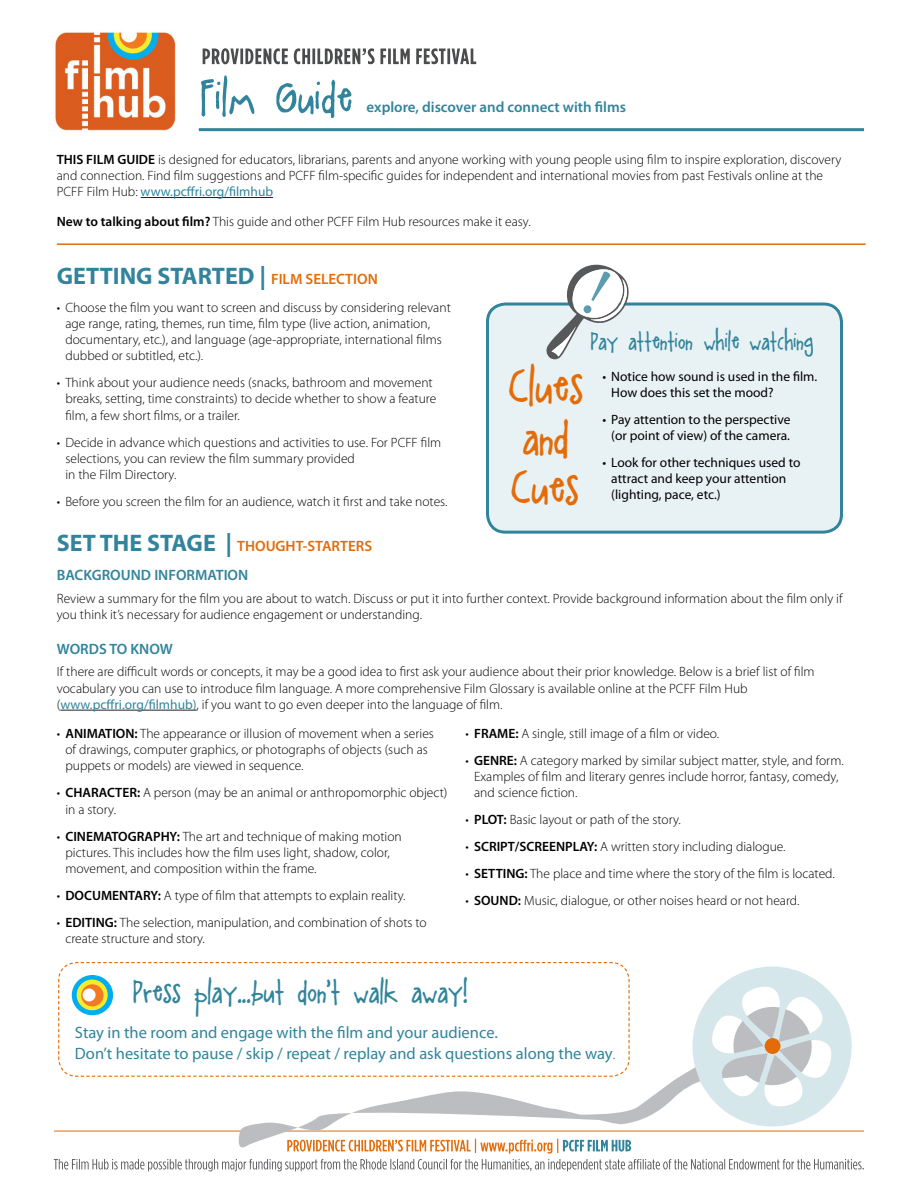
<style>
.page{position:relative;width:918px;height:1188px;background:#fff}
.page>*{position:absolute;margin:0;border:0;box-sizing:border-box;transform-origin:0 0}
.t1{font:42px/50.4px "A Little Pot";color:#e36c09}
.t2{font:27px "A Little Pot";color:#31849b}
.t3{font:700 24px "Myriad Pro";color:#31849b}
.little_pot_little_he{font:21px "A Little Pot";color:#31849b}
.body{font:16.5px/21px "Myriad Pro";color:#31849b}
.sub{font:600 15px "Myriad Pro";color:#31849b}
.t4{font:600 15px "Myriad Pro";color:#e36c09}
.bullets{font:300 13.5px/16.2px "Myriad Pro";color:#000}
.body-2{font:300 13.5px/16.2px "Myriad Pro";color:#000}
.t5{font:13.5px/16.2px "Myriad Pro";color:#000}
.s1{font-weight:600}
.s2{font-weight:400;color:#31849b}
.s3{font-weight:600;font-size:15px;color:#e36c09}
.s4{font-weight:700;font-size:24px;color:#31849b}
.s5{font-weight:300}
</style>
<div class="page">
<img style="left:55px;top:32px;width:121px;height:99px">
<hr style="left:199px;top:128px;width:665px;height:3px;background:#31849b">
<svg style="left:203px;top:48px;width:273px;height:16px"></svg>
<svg style="left:201px;top:76px;width:150px;height:42px"></svg>
<hr style="left:60px;top:710px;width:137px;height:1px;background:#231f20">
<hr style="left:141px;top:197px;width:132px;height:1px;background:#231f20">
<div style="left:488px;top:304px;width:354px;height:228px;background:#e8f1f4;border-radius:18px"></div>
<div style="left:486px;top:303px;width:357px;height:231px;border:3px solid #31849b;border-radius:18px"></div>
<svg style="left:546px;top:264px;width:84px;height:96px"></svg>
<hr style="left:57px;top:243px;width:809px;height:2px;background:#e36c0a">
<svg style="left:54px;top:962px;width:810px;height:209px"></svg>
<svg style="left:72px;top:975px;width:41px;height:40px"></svg>
<div style="left:77px;top:980px;width:31px;height:30px;background:#f4ed2f;border-radius:50%"></div>
<svg style="left:81px;top:984px;width:23px;height:22px"></svg>
<div style="left:83px;top:989px;width:13px;height:12px;background:#fff;border-radius:50%"></div>
<p class="sub" style="left:367px;top:98px;width:261px">explore, discover and connect with films</p>
<p class="body-2" style="left:57px;top:151px;width:786px"><span class="s1">THIS FILM GUIDE</span> is designed for educators, librarians, parents and anyone working with young people using film to inspire exploration, discovery and connection. Find film suggestions and PCFF film-specific guides for independent and international movies from past Festivals online at the<br>PCFF Film Hub: <span class="s2">www.pcffri.org/filmhub</span></p>
<p class="body-2" style="left:57px;top:213px;width:475px"><span class="s1">New to talking about film?</span> This guide and other PCFF Film Hub resources make it easy.</p>
<p class="t3" style="left:57px;top:261px;width:323px">GETTING STARTED | <span class="s3">FILM SELECTION</span></p>
<p class="bullets" style="left:65px;top:299px;width:387px;text-indent:-9px">• Choose the film you want to screen and discuss by considering relevant age range, rating, themes, run time, film type (live action, animation, documentary, etc.), and language (age-appropriate, international films dubbed or subtitled, etc.).</p>
<p class="bullets" style="left:65px;top:374px;width:372px;text-indent:-9px">• Think about your audience needs (snacks, bathroom and movement breaks, setting, time constraints) to decide whether to show a feature film, a few short films, or a trailer.</p>
<p class="bullets" style="left:65px;top:434px;width:377px;text-indent:-9px">• Decide in advance which questions and activities to use. For PCFF film selections, you can review the film summary provided<br>in the Film Directory.</p>
<p class="bullets" style="left:57px;top:493px;width:392px">• Before you screen the film for an audience, watch it first and take notes.</p>
<p class="t4" style="left:57px;top:536px;width:317px"><span class="s4">SET THE STAGE |</span> THOUGHT-STARTERS</p>
<p class="t1" style="left:500px;top:365px;width:85px">• Clues and<br>Cues:</p>
<p class="little_pot_little_he" style="left:591px;top:330px;width:224px">Pay attention: while watching</p>
<p class="t5" style="left:611px;top:368px;width:208px;text-indent:-9px">• Notice how sound is used in the film.<br>How does this set the mood?</p>
<p class="t5" style="left:603px;top:411px;width:189px;text-align:right">• Pay attention to the perspective (or point of view) of the camera.</p>
<p class="t5" style="left:611px;top:454px;width:191px;text-indent:-9px">• Look for other techniques used to attract and keep your attention (lighting, pace, etc.)</p>
<p class="sub" style="left:57px;top:566px;width:193px">BACKGROUND INFORMATION</p>
<p class="bullets" style="left:57px;top:590px;width:787px">Review a summary for the film you are about to watch. Discuss or put it into further context. Provide background information about the film only if you think it’s necessary for audience engagement or understanding.</p>
<p class="sub" style="left:57px;top:639px;width:118px">WORDS TO KNOW</p>
<p class="bullets" style="left:57px;top:664px;width:759px">If there are difficult words or concepts, it may be a good idea to first ask your audience about their prior knowledge. Below is a brief list of film vocabulary you can use to introduce film language. A more comprehensive Film Glossary is available online at the PCFF Film Hub (<span class="s2">www.pcffri.org/filmhub)</span>, if you want to go even deeper into the language of film.</p>
<p class="bullets" style="left:65px;top:725px;width:370px;text-indent:-9px">• <span class="s1">ANIMATION:</span> The appearance or illusion of movement when a series of drawings, computer graphics, or photographs of objects (such as puppets or models) are viewed in sequence.</p>
<p class="bullets" style="left:65px;top:785px;width:384px;text-indent:-9px">• <span class="s1">CHARACTER:</span> A person (may be an animal or anthropomorphic object) in a story.</p>
<p class="bullets" style="left:65px;top:828px;width:338px;text-indent:-9px">• <span class="s1">CINEMATOGRAPHY:</span> The art and technique of making motion pictures. This includes how the film uses light, shadow, color, movement, and composition within the frame.</p>
<p class="bullets" style="left:57px;top:887px;width:350px">• <span class="s1">DOCUMENTARY:</span> A type of film that attempts to explain reality.</p>
<p class="bullets" style="left:65px;top:914px;width:363px;text-indent:-9px">• <span class="s1">EDITING:</span> The selection, manipulation, and combination of shots to create structure and story.</p>
<p class="bullets" style="left:465px;top:725px;width:255px">• <span class="s1">FRAME:</span> A single, still image of a film or video.</p>
<p class="bullets" style="left:474px;top:752px;width:371px;text-indent:-9px">• <span class="s1">GENRE:</span> A category marked by similar subject matter, style, and form.<br>Examples of film and literary genres include horror, fantasy, comedy, and science fiction.</p>
<p class="bullets" style="left:465px;top:812px;width:217px">• <span class="s1">PLOT:</span> Basic layout or path of the story.</p>
<p class="bullets" style="left:465px;top:839px;width:322px">• <span class="s1">SCRIPT/SCREENPLAY:</span> A written story including dialogue.</p>
<p class="bullets" style="left:465px;top:866px;width:371px">• <span class="s1">SETTING:</span> The place and time where the story of the film is located.</p>
<p class="bullets" style="left:465px;top:893px;width:335px">• <span class="s1">SOUND:</span> Music, dialogue, or other noises heard or not heard.</p>
<p class="t2" style="left:133px;top:978px;width:336px">Press play...but don’t walk away!</p>
<p class="body" style="left:75px;top:1022px;width:542px">Stay in the room and engage with the film and your audience.<br>Don’t hesitate to pause / skip / repeat / replay and ask questions along the way<span class="s5">.</span></p>
</div>
